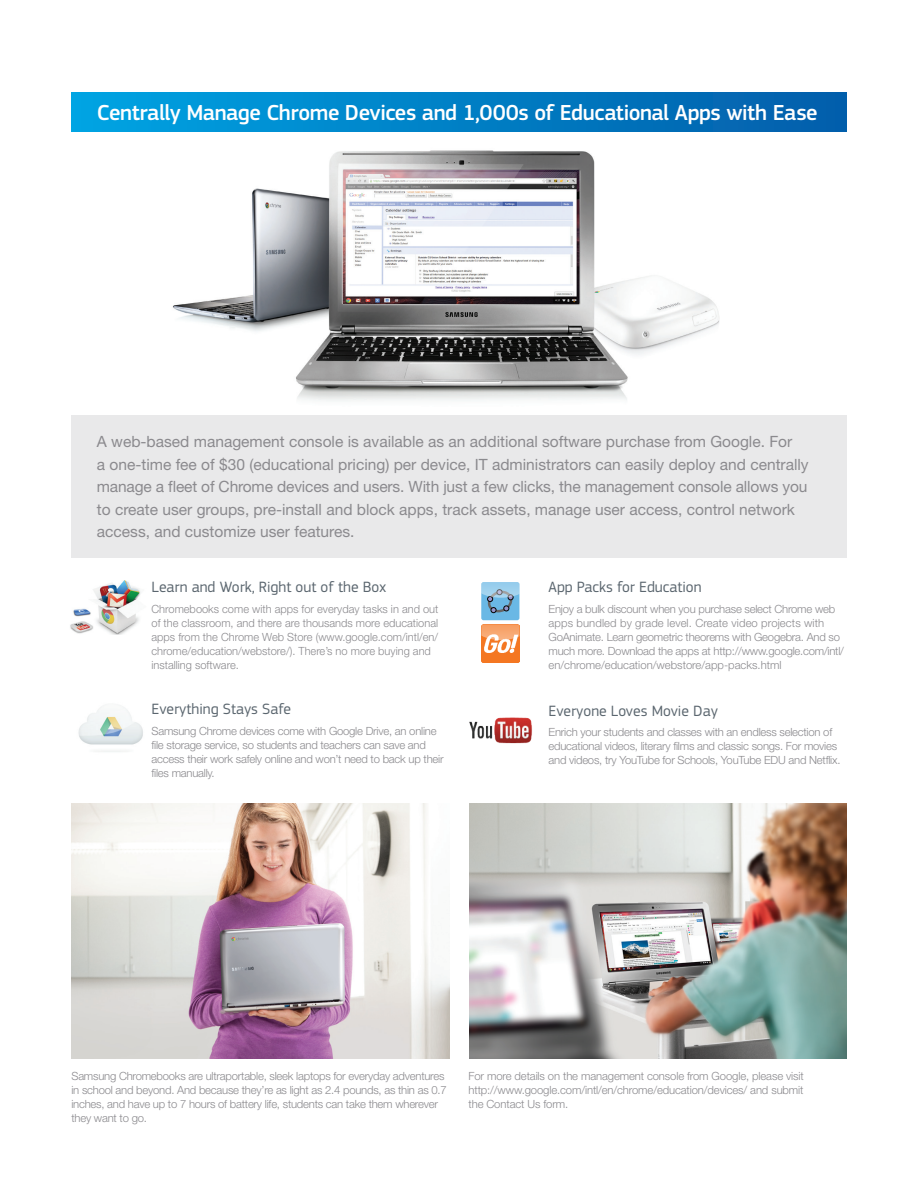
<style>
.page{position:relative;width:918px;height:1188px;background:#fff}
.page>*{position:absolute;margin:0;border:0;box-sizing:border-box;transform-origin:0 0}
.t1{font:500 22.65px "PF Square Sans Pro";letter-spacing:-.02em;color:#fff}
.t2{font:15.6px/22.6px "Helvetica Neue";color:#8b8a8e}
.t3{font:15.6px "PF Square Sans Pro";color:#5b666f}
.t4{font:300 11.25px/14.1px "Helvetica Neue";letter-spacing:-.02em;color:#8b8a8e}
.t5{font:300 11.25px/14.1px "Helvetica Neue";color:#8b8a8e}
</style>
<div class="page">
<img style="left:71px;top:92px;width:776px;height:309px">
<div style="left:71px;top:93px;width:776px;height:38px;background:linear-gradient(to right,#00a4e3,#025daa)"></div>
<img style="left:469px;top:804px;width:378px;height:254px">
<img style="left:481px;top:640px;width:38px;height:23px">
<svg style="left:481px;top:624px;width:39px;height:16px"></svg>
<div style="left:481px;top:582px;width:38px;height:38px;background:#6ab8e5;border-radius:2px"></div>
<svg style="left:481px;top:582px;width:38px;height:31px"></svg>
<div style="left:71px;top:415px;width:776px;height:143px;background:#e9e9ea"></div>
<img style="left:71px;top:804px;width:378px;height:254px">
<img style="left:70px;top:581px;width:71px;height:54px">
<img style="left:469px;top:717px;width:63px;height:26px">
<img style="left:78px;top:707px;width:65px;height:45px">
<h1 class="t1" style="left:97px;top:100px;width:722px">Centrally Manage Chrome Devices and 1,000s of Educational Apps with Ease</h1>
<p class="t2" style="left:97px;top:430px;width:713px">A web-based management console is available as an additional software purchase from Google. For<br>a one-time fee of $30 (educational pricing) per device, IT administrators can easily deploy and centrally manage a fleet of Chrome devices and users. With just a few clicks, the management console allows you to create user groups, pre-install and block apps, track assets, manage user access, control network access, and customize user features.</p>
<h2 class="t3" style="left:152px;top:578px;width:236px">Learn and Work, Right out of the Box</h2>
<p class="t5" style="left:152px;top:602px;width:289px">Chromebooks come with apps for everyday tasks in and out of the classroom, and there are thousands more educational apps from the Chrome Web Store (www.google.com/intl/en/ chrome/education/webstore/). There’s no more buying and installing software.</p>
<h2 class="t3" style="left:152px;top:700px;width:141px">Everything Stays Safe</h2>
<p class="t4" style="left:152px;top:724px;width:294px">Samsung Chrome devices come with Google Drive, an online file storage service, so students and teachers can save and access their work safely online and won’t need to back up their files manually.</p>
<h2 class="t3" style="left:549px;top:578px;width:155px">App Packs for Education</h2>
<p class="t4" style="left:549px;top:602px;width:297px">Enjoy a bulk discount when you purchase select Chrome web apps bundled by grade level. Create video projects with GoAnimate. Learn geometric theorems with Geogebra. And so much more. Download the apps at http://www.google.com/intl/ en/chrome/education/webstore/app-packs.html</p>
<h2 class="t3" style="left:549px;top:701px;width:171px">Everyone Loves Movie Day</h2>
<p class="t4" style="left:549px;top:725px;width:293px">Enrich your students and classes with an endless selection of educational videos, literary films and classic songs. For movies and videos, try YouTube for Schools, YouTube EDU and Netflix.</p>
<p class="t4" style="left:71px;top:1068px;width:377px">Samsung Chromebooks are ultraportable, sleek laptops for everyday adventures in school and beyond. And because they’re as light as 2.4 pounds, as thin as 0.7 inches, and have up to 7 hours of battery life, students can take them wherever they want to go.</p>
<p class="t4" style="left:469px;top:1068px;width:337px;text-align:justify">For more details on the management console from Google, please visit http://www.google.com/intl/en/chrome/education/devices/ and submit the Contact Us form.</p>
</div>
